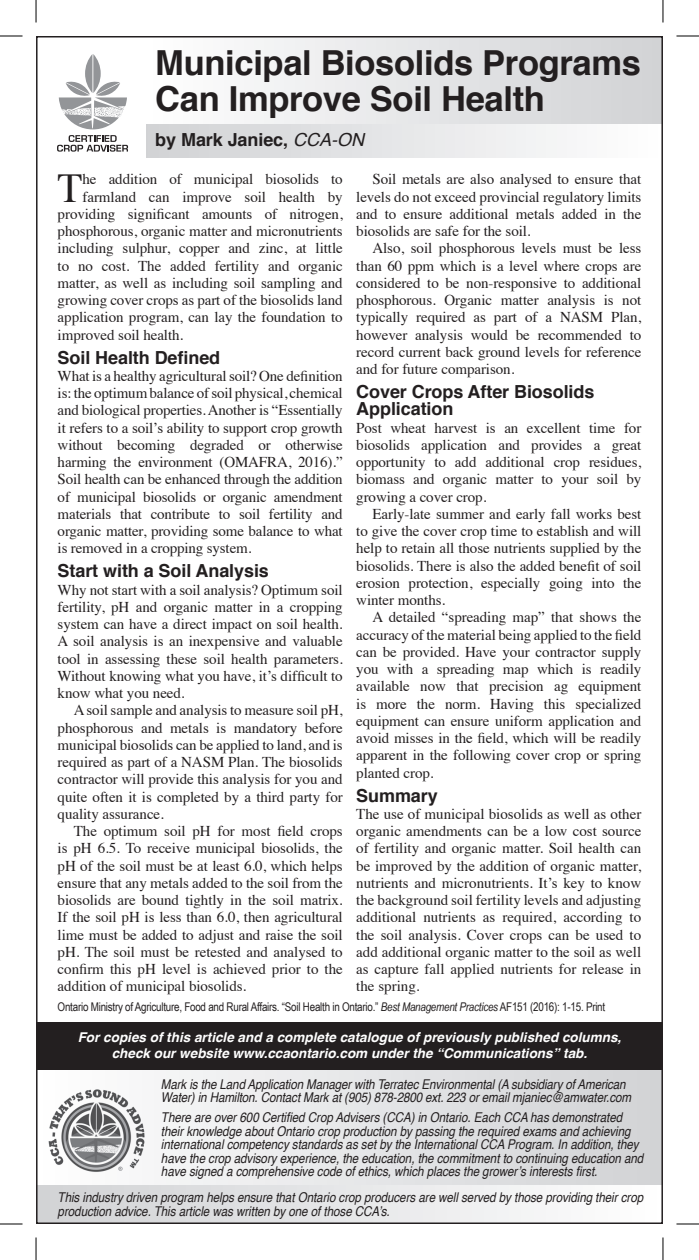
<style>
.page{position:relative;width:699px;height:1260px;background:#fff}
.page>*{position:absolute;margin:0;border:0;box-sizing:border-box;transform-origin:0 0}
.Paragraph_Style_2{font:41.1px "Times";color:#231f20}
.t1{font:700 34.5px/36px "Helvetica";letter-spacing:-.01em;color:#231f20}
.t2{font:700 18px/17.2px "Helvetica";letter-spacing:-.005em;color:#231f20}
.Paragraph_Style_2-2{font:15px/17.2px "Times";letter-spacing:-.005em;color:#231f20;text-align:justify}
.t3{font:italic 13.5px/13.5px "Helvetica";letter-spacing:-.005em;color:#231f20;scale:.86 1}
.t4{font:italic 700 13.5px "Helvetica";color:#fff}
.t5{font:12px "Arial Narrow";letter-spacing:-.02em;color:#231f20}
.s1{font-weight:400;font-style:italic}
.s2{font-style:italic}
</style>
<div class="page">
<div style="left:36px;top:1059px;width:626px;height:128px;background:linear-gradient(to right,#fefefe,#d1d2d4)"></div>
<div style="left:36px;top:1185px;width:626px;height:39px;background:linear-gradient(to right,#d0d2d4,#fefefe)"></div>
<div style="left:147px;top:36px;width:515px;height:120px;background:linear-gradient(to right,#fdfdfd,#d2d3d5)"></div>
<div style="left:147px;top:125px;width:515px;height:33px;background:linear-gradient(to right,#d1d2d4,#fefefe)"></div>
<div style="left:36px;top:1023px;width:626px;height:47px;background:#231f20"></div>
<svg style="left:57px;top:135px;width:71px;height:17px"></svg>
<svg style="left:59px;top:54px;width:68px;height:75px"></svg>
<img style="left:45px;top:1079px;width:103px;height:104px">
<svg style="left:0;top:36px;width:22px;height:1px"></svg>
<svg style="left:676px;top:36px;width:22px;height:1px"></svg>
<svg style="left:0;top:1224px;width:22px;height:1px"></svg>
<svg style="left:676px;top:1224px;width:22px;height:1px"></svg>
<svg style="left:36px;top:0;width:1px;height:22px"></svg>
<svg style="left:36px;top:1238px;width:1px;height:22px"></svg>
<svg style="left:662px;top:0;width:1px;height:22px"></svg>
<svg style="left:662px;top:1238px;width:1px;height:22px"></svg>
<p class="t1" style="left:155px;top:45px;width:487px">Municipal Biosolids Programs<br>Can Improve Soil Health</p>
<p class="t2" style="left:155px;top:131px;width:210px">by Mark Janiec, <span class="s1">CCA-ON</span></p>
<p class="Paragraph_Style_2-2" style="left:356px;top:169px;width:286px;text-indent:16px">Soil metals are also analysed to ensure that levels do not exceed provincial regulatory limits and to ensure additional metals added in the biosolids are safe for the soil.</p>
<p class="Paragraph_Style_2-2" style="left:356px;top:238px;width:286px;text-indent:16px">Also, soil phosphorous levels must be less than 60 ppm which is a level where crops are considered to be non-responsive to additional phosphorous. Organic matter analysis is not typically required as part of a NASM Plan, however analysis would be recommended to record current back ground levels for reference and for future comparison.</p>
<p class="t2" style="left:356px;top:383px;width:240px">Cover Crops After Biosolids<br>Application</p>
<p class="Paragraph_Style_2-2" style="left:356px;top:418px;width:286px">Post wheat harvest is an excellent time for biosolids application and provides a great opportunity to add additional crop residues, biomass and organic matter to your soil by growing a cover crop.</p>
<p class="Paragraph_Style_2-2" style="left:356px;top:504px;width:286px;text-indent:16px">Early-late summer and early fall works best to give the cover crop time to establish and will help to retain all those nutrients supplied by the biosolids. There is also the added benefit of soil erosion protection, especially going into the winter months.</p>
<p class="Paragraph_Style_2-2" style="left:356px;top:607px;width:286px;text-indent:16px">A detailed “spreading map” that shows the accuracy of the material being applied to the field can be provided. Have your contractor supply you with a spreading map which is readily available now that precision ag equipment is more the norm. Having this specialized equipment can ensure uniform application and avoid misses in the field, which will be readily apparent in the following cover crop or spring planted crop.</p>
<p class="t2" style="left:356px;top:787px;width:83px">Summary</p>
<p class="Paragraph_Style_2-2" style="left:356px;top:804px;width:286px">The use of municipal biosolids as well as other organic amendments can be a low cost source of fertility and organic matter. Soil health can be improved by the addition of organic matter, nutrients and micronutrients. It’s key to know the background soil fertility levels and adjusting additional nutrients as required, according to the soil analysis. Cover crops can be used to add additional organic matter to the soil as well as capture fall applied nutrients for release in the spring.</p>
<p class="t5" style="left:58px;top:998px;width:549px">Ontario Ministry of Agriculture, Food and Rural Affairs. “Soil Health in Ontario.” <span class="s2">Best Management Practices</span> AF151 (2016): 1-15. Print</p>
<p class="Paragraph_Style_2" style="left:58px;top:149px;width:27px">T</p>
<p class="Paragraph_Style_2-2" style="left:82px;top:169px;width:262px">he addition of municipal biosolids to</p>
<p class="Paragraph_Style_2-2" style="left:82px;top:187px;width:262px">farmland can improve soil health by</p>
<p class="Paragraph_Style_2-2" style="left:58px;top:204px;width:286px">providing significant amounts of nitrogen,</p>
<p class="Paragraph_Style_2-2" style="left:58px;top:221px;width:286px">phosphorous, organic matter and micronutrients</p>
<p class="Paragraph_Style_2-2" style="left:58px;top:238px;width:286px">including sulphur, copper and zinc, at little</p>
<p class="Paragraph_Style_2-2" style="left:58px;top:256px;width:286px">to no cost. The added fertility and organic</p>
<p class="Paragraph_Style_2-2" style="left:58px;top:273px;width:286px">matter, as well as including soil sampling and</p>
<p class="Paragraph_Style_2-2" style="left:58px;top:290px;width:286px">growing cover crops as part of the biosolids land</p>
<p class="Paragraph_Style_2-2" style="left:58px;top:307px;width:286px">application program, can lay the foundation to</p>
<p class="Paragraph_Style_2-2" style="left:58px;top:325px;width:127px">improved soil health.</p>
<p class="t2" style="left:58px;top:349px;width:164px">Soil Health Defined</p>
<p class="Paragraph_Style_2-2" style="left:58px;top:366px;width:286px">What is a healthy agricultural soil? One definition is: the optimum balance of soil physical, chemical and biological properties. Another is “Essentially it refers to a soil’s ability to support crop growth without becoming degraded or otherwise harming the environment (OMAFRA, 2016).” Soil health can be enhanced through the addition of municipal biosolids or organic amendment materials that contribute to soil fertility and organic matter, providing some balance to what is removed in a cropping system.</p>
<p class="t2" style="left:58px;top:563px;width:213px">Start with a Soil Analysis</p>
<p class="Paragraph_Style_2-2" style="left:58px;top:580px;width:286px">Why not start with a soil analysis? Optimum soil fertility, pH and organic matter in a cropping system can have a direct impact on soil health.<br>A soil analysis is an inexpensive and valuable tool in assessing these soil health parameters.<br>Without knowing what you have, it’s difficult to know what you need.</p>
<p class="Paragraph_Style_2-2" style="left:58px;top:700px;width:286px;text-indent:16px">A soil sample and analysis to measure soil pH, phosphorous and metals is mandatory before municipal biosolids can be applied to land, and is required as part of a NASM Plan. The biosolids contractor will provide this analysis for you and quite often it is completed by a third party for quality assurance.</p>
<p class="Paragraph_Style_2-2" style="left:58px;top:821px;width:286px;text-indent:16px">The optimum soil pH for most field crops is pH 6.5. To receive municipal biosolids, the pH of the soil must be at least 6.0, which helps ensure that any metals added to the soil from the biosolids are bound tightly in the soil matrix.<br>If the soil pH is less than 6.0, then agricultural lime must be added to adjust and raise the soil pH. The soil must be retested and analysed to confirm this pH level is achieved prior to the addition of municipal biosolids.</p>
<p class="t4" style="left:78px;top:1026px;width:545px">For copies of this article and a complete catalogue of previously published columns,</p>
<p class="t4" style="left:112px;top:1042px;width:477px">check our website www.ccaontario.com under the “Communications” tab.</p>
<p class="t3" style="left:161px;top:1077px;width:548px">Mark is the Land Application Manager with Terratec Environmental (A subsidiary of American<br>Water) in Hamilton. Contact Mark at (905) 878-2800 ext. 223 or email mjaniec@amwater.com</p>
<p class="t3" style="left:161px;top:1111px;width:562px">There are over 600 Certified Crop Advisers (CCA) in Ontario. Each CCA has demonstrated their knowledge about Ontario crop production by passing the required exams and achieving international competency standards as set by the International CCA Program. In addition, they have the crop advisory experience, the education, the commitment to continuing education and have signed a comprehensive code of ethics, which places the grower’s interests first.</p>
<p class="t3" style="left:58px;top:1190px;width:682px;line-height:14.2px">This industry driven program helps ensure that Ontario crop producers are well served by those providing their crop production advice. This article was written by one of those CCA’s.</p>
</div>
